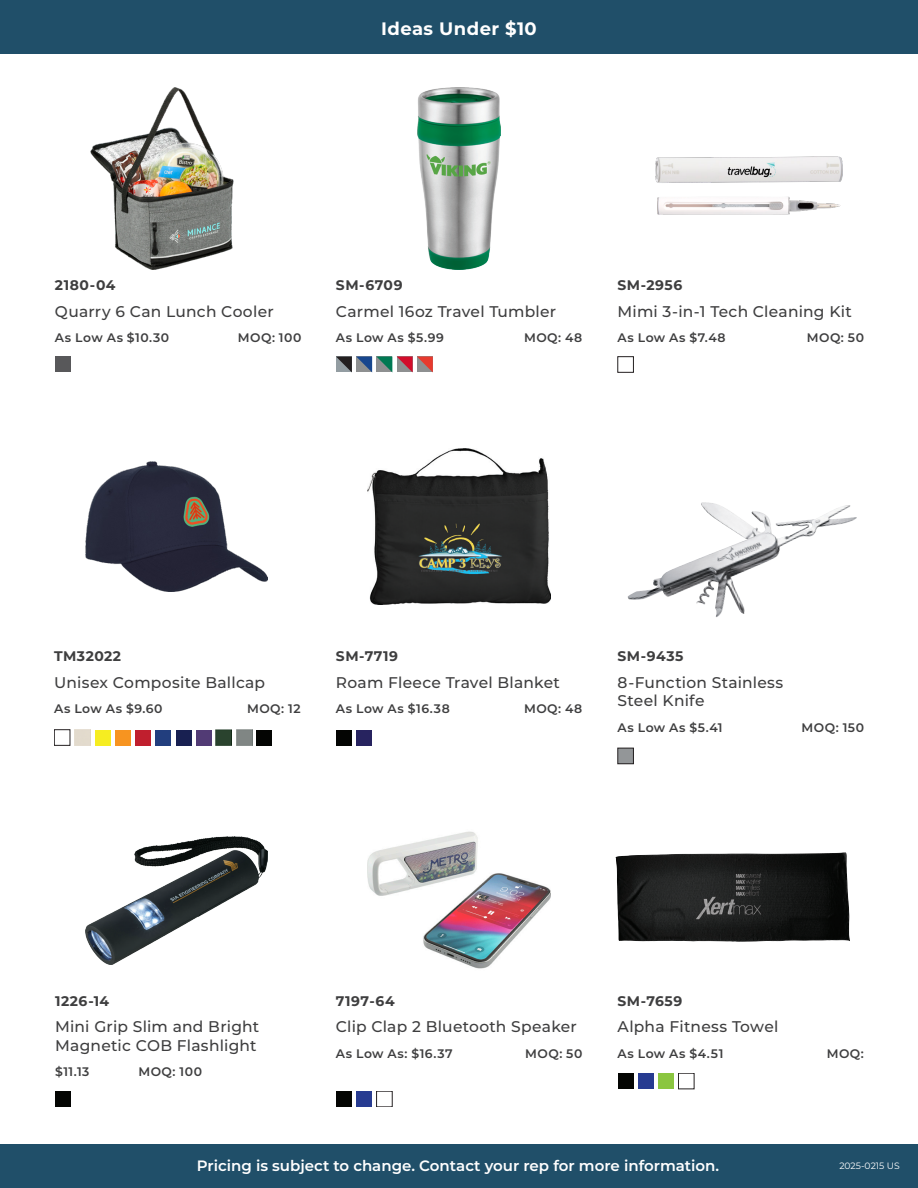
<style>
.page{position:relative;width:918px;height:1188px;background:#fff}
.page>*{position:absolute;margin:0;border:0;box-sizing:border-box;transform-origin:0 0}
.t1{font:700 18px "Montserrat";letter-spacing:.025em;color:#fff}
.SKU{font:500 15.45px/18.6px "Montserrat";letter-spacing:.015em;color:#3e3e3f}
.t2{font:600 15px "Montserrat";color:#fff}
.SKU-2{font:700 13.95px "Montserrat";letter-spacing:.04em;color:#3e3e3f}
.RETAIL_PRICE{font:600 12.45px "Montserrat";letter-spacing:.035em;color:#3e3e3f}
.Top_Line{font:9.15px "Montserrat";color:#fff}
</style>
<div class="page">
<div style="left:0;top:0;width:918px;height:54px;background:#204f69"></div>
<div style="left:0;top:1144px;width:918px;height:44px;background:#204f69"></div>
<div style="left:55px;top:357px;width:16px;height:15px;background:#58585a"></div>
<div style="left:135px;top:730px;width:16px;height:16px;background:#c01f2e"></div>
<img style="left:216px;top:730px;width:16px;height:16px">
<div style="left:155px;top:730px;width:16px;height:16px;background:#223e7e"></div>
<img style="left:236px;top:730px;width:16px;height:16px">
<div style="left:95px;top:730px;width:16px;height:16px;background:#f6ed21"></div>
<div style="left:176px;top:730px;width:15px;height:16px;background:#182051"></div>
<div style="left:256px;top:730px;width:16px;height:16px;background:#040503"></div>
<div style="left:115px;top:730px;width:16px;height:16px;background:#f79420"></div>
<div style="left:196px;top:730px;width:16px;height:16px;background:#523b75"></div>
<svg style="left:336px;top:357px;width:97px;height:15px"></svg>
<div style="left:336px;top:730px;width:16px;height:16px;background:#040503"></div>
<div style="left:356px;top:730px;width:16px;height:16px;background:#27235f"></div>
<div style="left:618px;top:748px;width:15px;height:16px;background:#939698"></div>
<div style="left:618px;top:748px;width:16px;height:16px;border:1px solid #231f20"></div>
<div style="left:55px;top:1091px;width:16px;height:16px;background:#040503"></div>
<div style="left:336px;top:1091px;width:16px;height:16px;background:#040503"></div>
<div style="left:356px;top:1091px;width:16px;height:16px;background:#273b91"></div>
<div style="left:376px;top:1091px;width:16px;height:16px;border:1px solid #231f20"></div>
<div style="left:618px;top:1073px;width:16px;height:16px;background:#040503"></div>
<div style="left:638px;top:1073px;width:16px;height:16px;background:#273b91"></div>
<div style="left:658px;top:1073px;width:16px;height:16px;background:#8bc640"></div>
<div style="left:678px;top:1073px;width:16px;height:16px;border:1px solid #231f20"></div>
<img style="left:90px;top:87px;width:144px;height:183px">
<img style="left:85px;top:461px;width:183px;height:131px">
<img style="left:85px;top:836px;width:183px;height:128px">
<img style="left:417px;top:87px;width:84px;height:183px">
<img style="left:368px;top:448px;width:182px;height:157px">
<img style="left:368px;top:831px;width:182px;height:138px">
<img style="left:658px;top:196px;width:183px;height:19px">
<img style="left:656px;top:156px;width:186px;height:27px">
<img style="left:628px;top:502px;width:120px;height:103px">
<img style="left:616px;top:852px;width:234px;height:90px">
<p class="t1" style="left:381px;top:16px;width:157px">Ideas Under $10</p>
<p class="SKU-2" style="left:55px;top:275px;width:62px">2180-04</p>
<p class="SKU" style="left:55px;top:301px;width:220px">Quarry 6 Can Lunch Cooler</p>
<p class="RETAIL_PRICE" style="left:55px;top:329px;width:116px">As Low As $10.30</p>
<p class="RETAIL_PRICE" style="left:238px;top:329px;width:65px">MOQ: 100</p>
<p class="SKU-2" style="left:336px;top:275px;width:68px">SM-6709</p>
<p class="SKU" style="left:336px;top:301px;width:222px">Carmel 16oz Travel Tumbler</p>
<p class="RETAIL_PRICE" style="left:336px;top:329px;width:110px">As Low As $5.99</p>
<p class="RETAIL_PRICE" style="left:524px;top:329px;width:60px">MOQ: 48</p>
<p class="SKU-2" style="left:618px;top:275px;width:66px">SM-2956</p>
<p class="SKU" style="left:618px;top:301px;width:236px">Mimi 3-in-1 Tech Cleaning Kit</p>
<p class="RETAIL_PRICE" style="left:618px;top:329px;width:109px">As Low As $7.48</p>
<p class="RETAIL_PRICE" style="left:807px;top:329px;width:59px">MOQ: 50</p>
<p class="SKU-2" style="left:54px;top:646px;width:69px">TM32022</p>
<p class="SKU" style="left:54px;top:672px;width:213px">Unisex Composite Ballcap</p>
<p class="RETAIL_PRICE" style="left:54px;top:700px;width:110px">As Low As $9.60</p>
<p class="RETAIL_PRICE" style="left:247px;top:700px;width:55px">MOQ: 12</p>
<p class="SKU-2" style="left:336px;top:646px;width:64px">SM-7719</p>
<p class="SKU" style="left:336px;top:672px;width:225px">Roam Fleece Travel Blanket</p>
<p class="RETAIL_PRICE" style="left:336px;top:700px;width:115px">As Low As $16.38</p>
<p class="RETAIL_PRICE" style="left:524px;top:700px;width:60px">MOQ: 48</p>
<p class="SKU-2" style="left:618px;top:646px;width:67px">SM-9435</p>
<p class="SKU" style="left:618px;top:672px;width:167px">8-Function Stainless<br>Steel Knife</p>
<p class="RETAIL_PRICE" style="left:618px;top:718px;width:107px">As Low As $5.41</p>
<p class="RETAIL_PRICE" style="left:802px;top:718px;width:64px">MOQ: 150</p>
<p class="SKU-2" style="left:55px;top:991px;width:56px">1226-14</p>
<p class="SKU" style="left:55px;top:1017px;width:206px">Mini Grip Slim and Bright<br>Magnetic COB Flashlight</p>
<p class="RETAIL_PRICE" style="left:55px;top:1063px;width:36px">$11.13</p>
<p class="RETAIL_PRICE" style="left:139px;top:1063px;width:65px">MOQ: 100</p>
<p class="SKU-2" style="left:336px;top:991px;width:60px">7197-64</p>
<p class="SKU" style="left:336px;top:1017px;width:242px">Clip Clap 2 Bluetooth Speaker</p>
<p class="RETAIL_PRICE" style="left:336px;top:1044px;width:118px">As Low As: $16.37</p>
<p class="RETAIL_PRICE" style="left:525px;top:1044px;width:59px">MOQ: 50</p>
<p class="SKU-2" style="left:618px;top:991px;width:66px">SM-7659</p>
<p class="SKU" style="left:618px;top:1017px;width:162px">Alpha Fitness Towel</p>
<p class="RETAIL_PRICE" style="left:618px;top:1044px;width:107px">As Low As $4.51</p>
<p class="RETAIL_PRICE" style="left:827px;top:1044px;width:39px">MOQ:</p>
<p class="t2" style="left:197px;top:1155px;width:524px">Pricing is subject to change. Contact your rep for more information.</p>
<p class="Top_Line" style="left:839px;top:1160px;width:62px">2025-0215 US</p>
</div>
